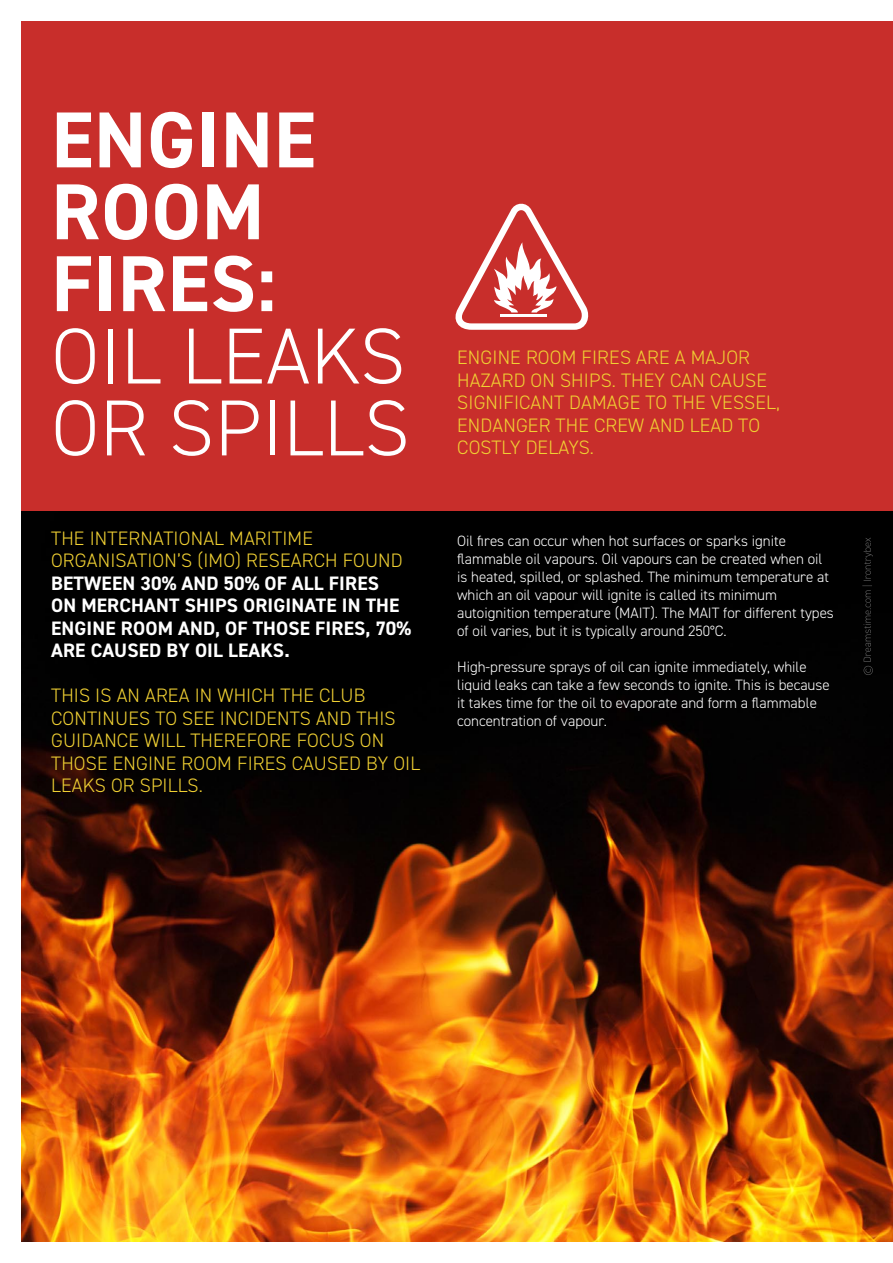
<style>
.page{position:relative;width:893px;height:1263px;background:#fff}
.page>*{position:absolute;margin:0;border:0;box-sizing:border-box;transform-origin:0 0}
.t1{font:700 79.5px/72px "DIN2014";letter-spacing:.01em;color:#fff}
.t2{font:300 19.5px/22.5px "DIN2014";letter-spacing:.01em;color:#f0d033}
.t3{font:700 19.5px/22.5px "DIN2014";letter-spacing:.01em;color:#fff}
.t4{font:300 15px/18px "DIN2014";color:#fff}
.s1{font-weight:300}
.s2{font-weight:300;color:#f0d033}
</style>
<div class="page">
<img style="left:21px;top:510px;width:872px;height:732px">
<div style="left:21px;top:21px;width:872px;height:489px;background:#c82e2b"></div>
<svg style="left:455px;top:203px;width:134px;height:127px"></svg>
<hr style="left:501px;top:315px;width:46px;height:2px;background:#fff">
<img style="left:864px;top:598px;width:9px;height:77px">
<p class="t1" style="left:51px;top:112px;width:360px">ENGINE<br>ROOM<br>FIRES:<br><span class="s1">OIL LEAKS<br>OR SPILLS</span></p>
<p class="t3" style="left:51px;top:529px;width:362px"><span class="s2">THE INTERNATIONAL MARITIME<br>ORGANISATION’S (IMO) RESEARCH FOUND<br></span>BETWEEN 30% AND 50% OF ALL FIRES<br>ON MERCHANT SHIPS ORIGINATE IN THE<br>ENGINE ROOM AND, OF THOSE FIRES, 70%<br>ARE CAUSED BY OIL LEAKS.</p>
<p class="t2" style="left:51px;top:686px;width:371px">THIS IS AN AREA IN WHICH THE CLUB<br>CONTINUES TO SEE INCIDENTS AND THIS<br>GUIDANCE WILL THEREFORE FOCUS ON<br>THOSE ENGINE ROOM FIRES CAUSED BY OIL<br>LEAKS OR SPILLS.</p>
<p class="t2" style="left:457px;top:348px;width:324px">ENGINE ROOM FIRES ARE A MAJOR<br>HAZARD ON SHIPS. THEY CAN CAUSE<br>SIGNIFICANT DAMAGE TO THE VESSEL,<br>ENDANGER THE CREW AND LEAD TO<br>COSTLY DELAYS.</p>
<p class="t4" style="left:457px;top:533px;width:378px">Oil fires can occur when hot surfaces or sparks ignite flammable oil vapours. Oil vapours can be created when oil is heated, spilled, or splashed. The minimum temperature at which an oil vapour will ignite is called its minimum autoignition temperature (MAIT). The MAIT for different types of oil varies, but it is typically around 250°C.</p>
<p class="t4" style="left:457px;top:659px;width:374px">High-pressure sprays of oil can ignite immediately, while liquid leaks can take a few seconds to ignite. This is because it takes time for the oil to evaporate and form a flammable concentration of vapour.</p>
</div>
